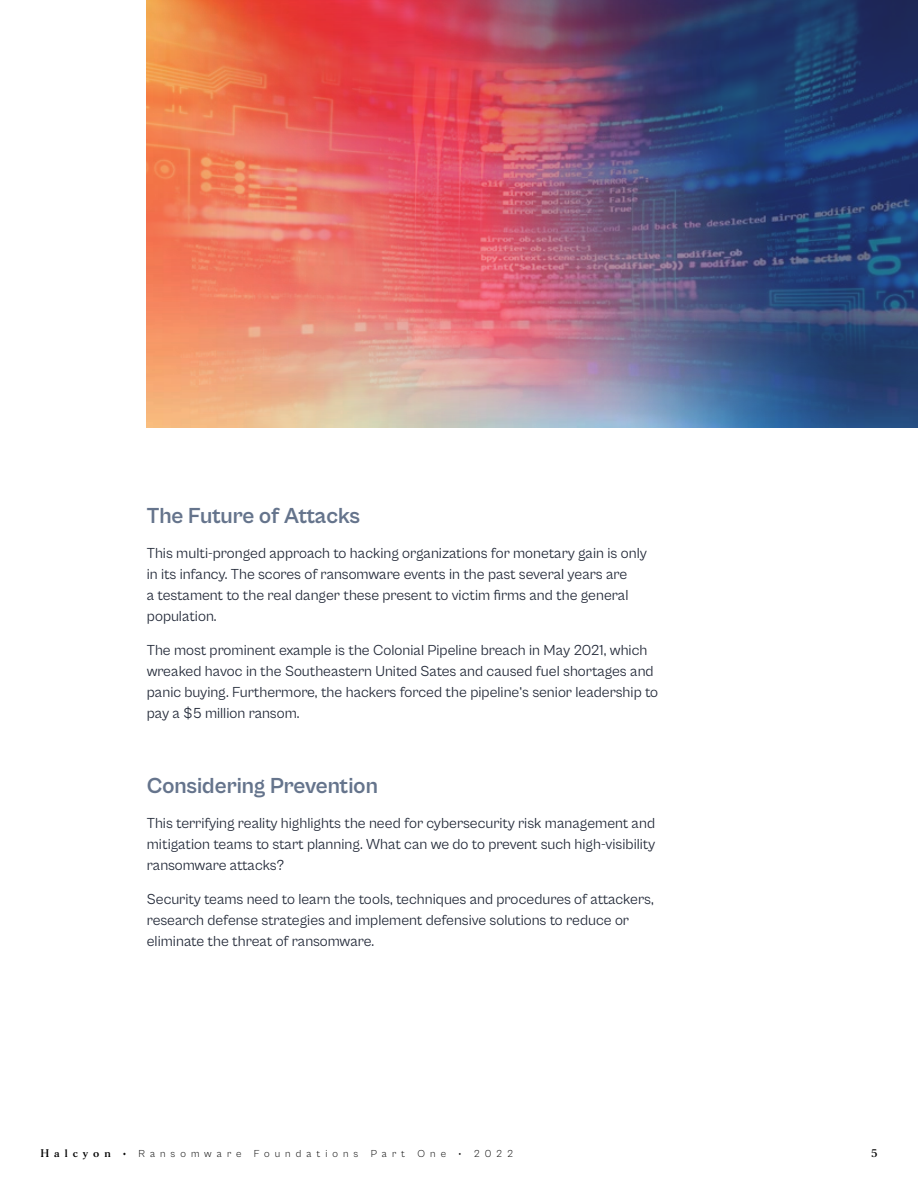
<style>
.page{position:relative;width:918px;height:1188px;background:#fff}
.page>*{position:absolute;margin:0;border:0;box-sizing:border-box;transform-origin:0 0}
.t1{font:700 22.5px "Cabinet Grotesk";letter-spacing:-.005em;color:#65748c}
.t2{font:15px/21px "Cabinet Grotesk";color:#222938}
.t3{font:300 10.5px "Cabinet Grotesk";letter-spacing:.48em;color:#000}
.t4{font:700 10.5px "Morion";color:#000}
.s1{font-family:"Morion";font-weight:700}
.s2{font-family:"Morion";font-weight:400}
</style>
<div class="page">
<img style="left:147px;top:0;width:771px;height:428px">
<h1 class="t1" style="left:147px;top:504px;width:215px">The Future of Attacks</h1>
<p class="t2" style="left:147px;top:542px;width:502px">This multi-pronged approach to hacking organizations for monetary gain is only in its infancy. The scores of ransomware events in the past several years are<br>a testament to the real danger these present to victim firms and the general population.</p>
<p class="t2" style="left:147px;top:640px;width:513px">The most prominent example is the Colonial Pipeline breach in May 2021, which wreaked havoc in the Southeastern United Sates and caused fuel shortages and panic buying. Furthermore, the hackers forced the pipeline’s senior leadership to pay a $5 million ransom.</p>
<h1 class="t1" style="left:147px;top:774px;width:233px">Considering Prevention</h1>
<p class="t2" style="left:147px;top:812px;width:510px;text-align:justify">This terrifying reality highlights the need for cybersecurity risk management and mitigation teams to start planning. What can we do to prevent such high-visibility ransomware attacks?</p>
<p class="t2" style="left:147px;top:889px;width:508px">Security teams need to learn the tools, techniques and procedures of attackers, research defense strategies and implement defensive solutions to reduce or eliminate the threat of ransomware.</p>
<p class="t3" style="left:40px;top:1148px;width:474px"><span class="s1">Halcyon •</span> Ransomware Foundations Part One <span class="s2">•</span> 2022</p>
<p class="t4" style="left:871px;top:1147px;width:8px">5</p>
</div>
